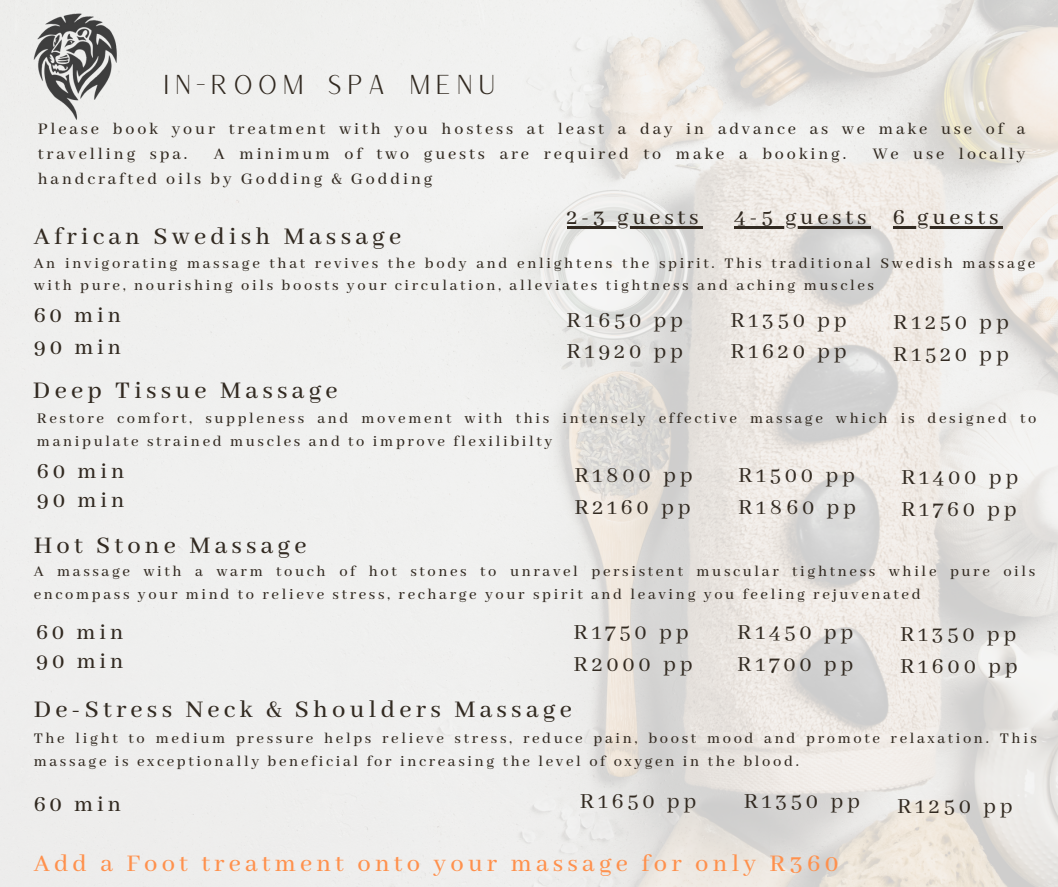
<style>
.page{position:relative;width:1058px;height:887px;background:#fff}
.page>*{position:absolute;margin:0;border:0;box-sizing:border-box;transform-origin:0 0}
.t1{font:500 26.55px "Abhaya Libre";letter-spacing:.16em;color:#322a21}
.t2{font:500 26.55px "Abhaya Libre";letter-spacing:.16em;color:#ff914d}
.t3{font:26.55px "Versailles";letter-spacing:.16em;color:#322a21}
.t4{font:24px "Abhaya Libre";letter-spacing:.16em;color:#322a21}
.t5{font:500 24px "Abhaya Libre";letter-spacing:.16em;color:#322a21}
.t6{font:500 18px/24.8px "Abhaya Libre";letter-spacing:.16em;color:#322a21}
.t7{font:500 16.5px/22.5px "Abhaya Libre";letter-spacing:.16em;color:#322a21}
</style>
<div class="page">
<img style="left:0;top:0;width:1058px;height:886px">
<img style="left:30px;top:12px;width:93px;height:109px">
<hr style="left:566px;top:226px;width:136px;height:2px;background:#322a21">
<hr style="left:734px;top:226px;width:136px;height:2px;background:#322a21">
<hr style="left:892px;top:226px;width:110px;height:2px;background:#322a21">
<h2 class="t3" style="left:163px;top:67px;width:334px">IN-ROOM SPA MENU</h2>
<h2 class="t6" style="left:38px;top:118px;width:989px">Please book your treatment with you hostess at least a day in advance as we make use of a travelling spa.</h2>
<h2 class="t6" style="left:214px;top:142px;width:633px">A minimum of two guests are required to make a booking.</h2>
<h2 class="t6" style="left:872px;top:142px;width:154px">We use locally</h2>
<h2 class="t6" style="left:38px;top:167px;width:396px">handcrafted oils by Godding &amp; Godding</h2>
<h2 class="t1" style="left:34px;top:222px;width:369px">African Swedish Massage</h2>
<h1 class="t5" style="left:566px;top:204px;width:133px">2-3 guests</h1>
<p class="t5" style="left:734px;top:204px;width:134px">4-5 guests</p>
<h1 class="t5" style="left:892px;top:204px;width:107px">6 guests</h1>
<h2 class="t7" style="left:34px;top:252px;width:1003px">An invigorating massage that revives the body and enlightens the spirit. This traditional Swedish massage with pure, nourishing oils boosts your circulation, alleviates tightness and aching muscles</h2>
<h2 class="t5" style="left:34px;top:302px;width:89px">60 min</h2>
<h2 class="t5" style="left:34px;top:333px;width:89px">90 min</h2>
<h2 class="t1" style="left:33px;top:376px;width:306px">Deep Tissue Massage</h2>
<h2 class="t4" style="left:566px;top:306px;width:118px">R1650 pp</h2>
<h2 class="t4" style="left:566px;top:338px;width:118px">R1920 pp</h2>
<h2 class="t4" style="left:730px;top:306px;width:118px">R1350 pp</h2>
<h2 class="t4" style="left:730px;top:338px;width:118px">R1620 pp</h2>
<h1 class="t4" style="left:893px;top:308px;width:117px">R1250 pp</h1>
<h2 class="t4" style="left:893px;top:340px;width:117px">R1520 pp</h2>
<h2 class="t7" style="left:37px;top:408px;width:1000px">Restore comfort, suppleness and movement with this intensely effective massage which is designed to manipulate strained muscles and to improve flexilibilty</h2>
<p class="t5" style="left:37px;top:457px;width:89px">60 min</p>
<h1 class="t5" style="left:37px;top:487px;width:89px">90 min</h1>
<h2 class="t1" style="left:34px;top:530px;width:274px">Hot Stone Massage</h2>
<h1 class="t4" style="left:574px;top:462px;width:120px">R1800 pp</h1>
<p class="t4" style="left:574px;top:493px;width:118px">R2160 pp</p>
<h1 class="t4" style="left:738px;top:462px;width:118px">R1500 pp</h1>
<h1 class="t4" style="left:738px;top:493px;width:119px">R1860 pp</h1>
<h1 class="t4" style="left:901px;top:464px;width:119px">R1400 pp</h1>
<h1 class="t4" style="left:901px;top:496px;width:117px">R1760 pp</h1>
<h2 class="t7" style="left:34px;top:561px;width:1003px">A massage with a warm touch of hot stones to unravel persistent muscular tightness while pure oils encompass your mind to relieve stress, recharge your spirit and leaving you feeling rejuvenated</h2>
<h2 class="t5" style="left:36px;top:618px;width:89px">60 min</h2>
<h2 class="t5" style="left:36px;top:648px;width:89px">90 min</h2>
<h1 class="t4" style="left:573px;top:618px;width:117px">R1750 pp</h1>
<p class="t4" style="left:573px;top:650px;width:121px">R2000 pp</p>
<h1 class="t1" style="left:34px;top:694px;width:539px">De-Stress Neck &amp; Shoulders Massage</h1>
<h1 class="t4" style="left:737px;top:618px;width:118px">R1450 pp</h1>
<h1 class="t4" style="left:737px;top:650px;width:118px">R1700 pp</h1>
<h2 class="t4" style="left:900px;top:620px;width:118px">R1350 pp</h2>
<h2 class="t4" style="left:900px;top:652px;width:119px">R1600 pp</h2>
<h2 class="t7" style="left:34px;top:727px;width:1004px">The light to medium pressure helps relieve stress, reduce pain, boost mood and promote relaxation. This massage is exceptionally beneficial for increasing the level of oxygen in the blood.</h2>
<p class="t5" style="left:34px;top:791px;width:89px">60 min</p>
<h2 class="t4" style="left:580px;top:787px;width:118px">R1650 pp</h2>
<h2 class="t4" style="left:743px;top:787px;width:118px">R1350 pp</h2>
<h1 class="t4" style="left:897px;top:792px;width:117px">R1250 pp</h1>
<h1 class="t2" style="left:34px;top:848px;width:806px">Add a Foot treatment onto your massage for only R360</h1>
</div>
